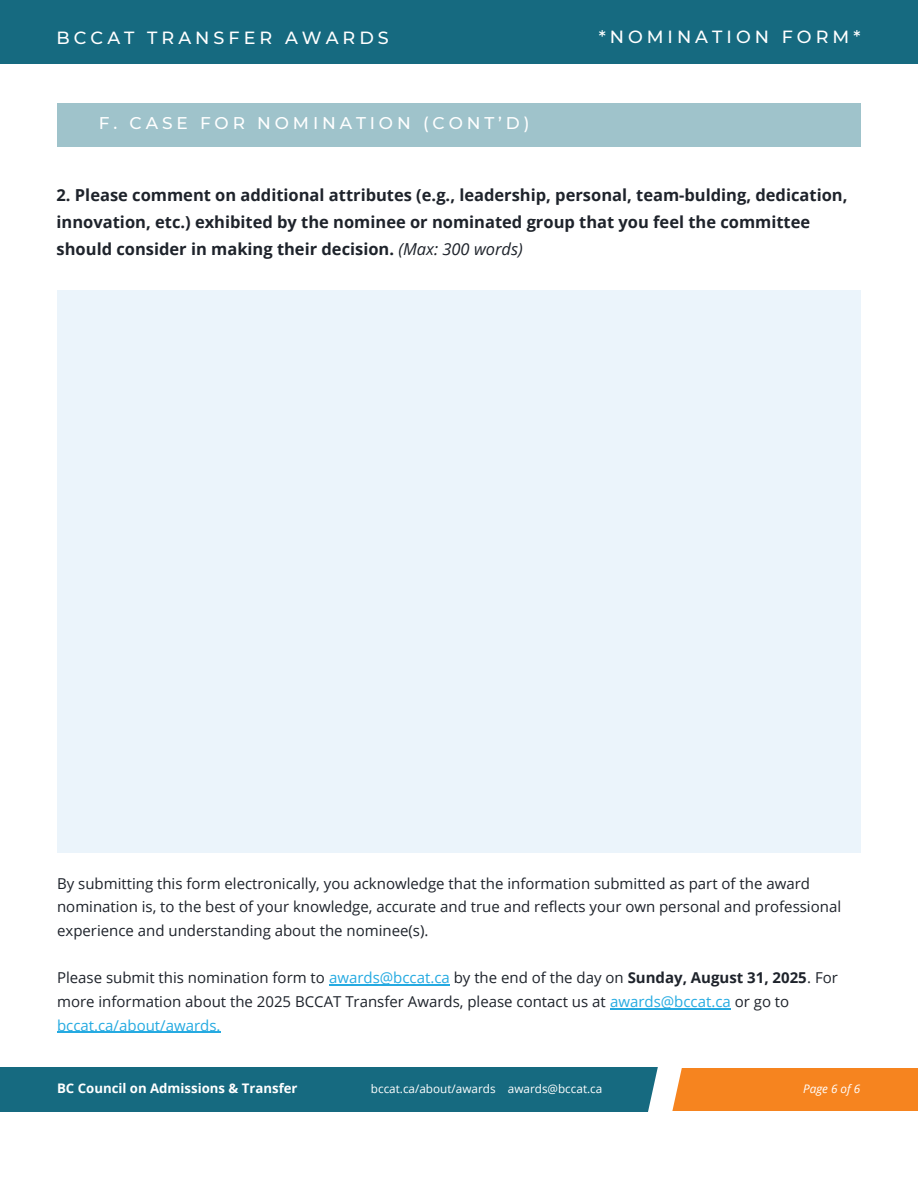
<style>
.page{position:relative;width:918px;height:1188px;background:#fff}
.page>*{position:absolute;margin:0;border:0;box-sizing:border-box;transform-origin:0 0}
.t1{font:500 17.55px "Montserrat";letter-spacing:.225em;color:#fff}
.t2{font:500 16.95px "Montserrat";letter-spacing:.23em;color:#fff}
.t3{font:700 16.5px/27px "Open Sans";color:#1e232b}
.t4{font:15px/23.7px "Open Sans";color:#1e232b}
.t5{font:700 13.2px "Open Sans";color:#fff}
.t6{font:11.7px "Open Sans";color:#fff}
.t7{font:italic 11.7px "Open Sans";color:#fff}
.t8{font:italic 11.25px "Open Sans";color:#fff}
.s1{font-weight:400;font-style:italic}
.s2{color:#25aae1}
.s3{font-weight:700}
</style>
<div class="page">
<div style="left:57px;top:103px;width:803px;height:43px;background:#9fc3cb"></div>
<div style="left:57px;top:291px;width:804px;height:562px;background:#ebf4fb"></div>
<hr style="left:329px;top:984px;width:121px;height:2px;background:#25aae1">
<hr style="left:610px;top:1008px;width:121px;height:1px;background:#25aae1">
<hr style="left:57px;top:1032px;width:164px;height:1px;background:#25aae1">
<div style="left:0;top:1068px;width:663px;height:44px;background:#166a80"></div>
<div style="left:660px;top:1068px;width:258px;height:43px;background:#f6841f"></div>
<svg style="left:631px;top:1067px;width:51px;height:45px"></svg>
<div style="left:0;top:0;width:918px;height:64px;background:#166a80"></div>
<p class="t1" style="left:57px;top:27px;width:334px">BCCAT TRANSFER AWARDS</p>
<p class="t1" style="left:599px;top:26px;width:263px">*NOMINATION FORM*</p>
<h1 class="t2" style="left:99px;top:112px;width:432px">F. CASE FOR NOMINATION (CONT’D)</h1>
<h1 class="t3" style="left:57px;top:181px;width:792px">2. Please comment on additional attributes (e.g., leadership, personal, team-bulding, dedication, innovation, etc.) exhibited by the nominee or nominated group that you feel the committee should consider in making their decision. <span class="s1">(Max: 300 words)</span></h1>
<h1 class="t4" style="left:57px;top:871px;width:786px">By submitting this form electronically, you acknowledge that the information submitted as part of the award nomination is, to the best of your knowledge, accurate and true and reflects your own personal and professional experience and understanding about the nominee(s).</h1>
<h2 class="t4" style="left:57px;top:966px;width:782px">Please submit this nomination form to <span class="s2">awards@bccat.ca</span> by the end of the day on <span class="s3">Sunday, August 31, 2025</span>. For more information about the 2025 BCCAT Transfer Awards, please contact us at <span class="s2">awards@bccat.ca</span> or go to <span class="s2">bccat.ca/about/awards.</span></h2>
<p class="t5" style="left:57px;top:1079px;width:242px">BC Council on Admissions &amp; Transfer</p>
<h4 class="t6" style="left:371px;top:1081px;width:233px">bccat.ca/about/awards awards@bccat.ca</h4>
<h3 class="t7" style="left:803px;top:1081px;width:59px">Page 6 of 6</h3>
<h3 class="t8" style="left:807px;top:1083px;width:35px">Page 4</h3>
</div>
